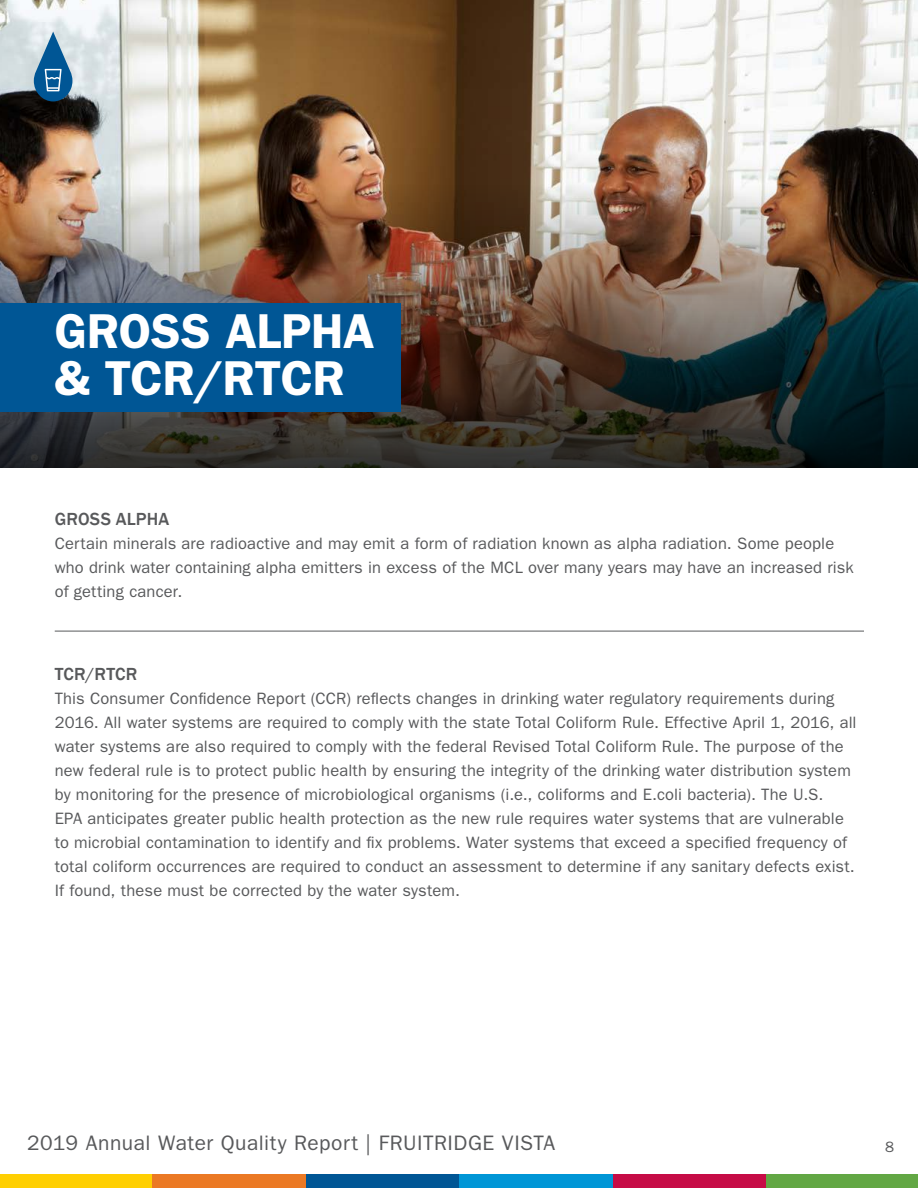
<style>
.page{position:relative;width:918px;height:1188px;background:#fff}
.page>*{position:absolute;margin:0;border:0;box-sizing:border-box;transform-origin:0 0}
.t1{font:600 49.2px/46.5px "ITC Franklin Gothic Std";letter-spacing:-.005em;color:#fff}
.t2{font:21px "ITC Franklin Gothic Std";letter-spacing:.02em;color:#58595b}
.t3{font:500 18px "Franklin Gothic";letter-spacing:.01em;color:#58595b}
.t4{font:16.5px/24px "ITC Franklin Gothic Std";letter-spacing:.01em;color:#58595b}
.t5{font:15px "ITC Franklin Gothic Std";color:#58595b}
</style>
<div class="page">
<div style="left:766px;top:1174px;width:152px;height:14px;background:#62a744"></div>
<div style="left:612px;top:1174px;width:154px;height:14px;background:#c60c46"></div>
<div style="left:459px;top:1174px;width:153px;height:14px;background:#0096d6"></div>
<div style="left:305px;top:1174px;width:154px;height:14px;background:#005695"></div>
<div style="left:152px;top:1174px;width:153px;height:14px;background:#eb7924"></div>
<div style="left:0;top:1174px;width:152px;height:14px;background:#ffcf01"></div>
<img style="left:0;top:0;width:918px;height:185px">
<img style="left:0;top:185px;width:918px;height:283px">
<svg style="left:34px;top:32px;width:38px;height:69px;background:#558aaf"></svg>
<div style="left:0;top:303px;width:401px;height:109px;background:#005695"></div>
<hr style="left:55px;top:631px;width:809px;height:1px;background:#58595b">
<h1 class="t1" style="left:55px;top:308px;width:321px">GROSS ALPHA &amp; TCR/RTCR</h1>
<p class="t3" style="left:55px;top:508px;width:116px">GROSS ALPHA</p>
<p class="t4" style="left:55px;top:531px;width:801px">Certain minerals are radioactive and may emit a form of radiation known as alpha radiation. Some people who drink water containing alpha emitters in excess of the MCL over many years may have an increased risk of getting cancer.</p>
<p class="t3" style="left:55px;top:663px;width:84px">TCR/RTCR</p>
<p class="t4" style="left:55px;top:687px;width:803px">This Consumer Confidence Report (CCR) reflects changes in drinking water regulatory requirements during 2016. All water systems are required to comply with the state Total Coliform Rule. Effective April 1, 2016, all water systems are also required to comply with the federal Revised Total Coliform Rule. The purpose of the new federal rule is to protect public health by ensuring the integrity of the drinking water distribution system by monitoring for the presence of microbiological organisms (i.e., coliforms and E.coli bacteria). The U.S.<br>EPA anticipates greater public health protection as the new rule requires water systems that are vulnerable to microbial contamination to identify and fix problems. Water systems that exceed a specified frequency of total coliform occurrences are required to conduct an assessment to determine if any sanitary defects exist.<br>If found, these must be corrected by the water system.</p>
<p class="t2" style="left:27px;top:1131px;width:530px">2019 Annual Water Quality Report | FRUITRIDGE VISTA</p>
<p class="t5" style="left:885px;top:1138px;width:10px">8</p>
</div>
